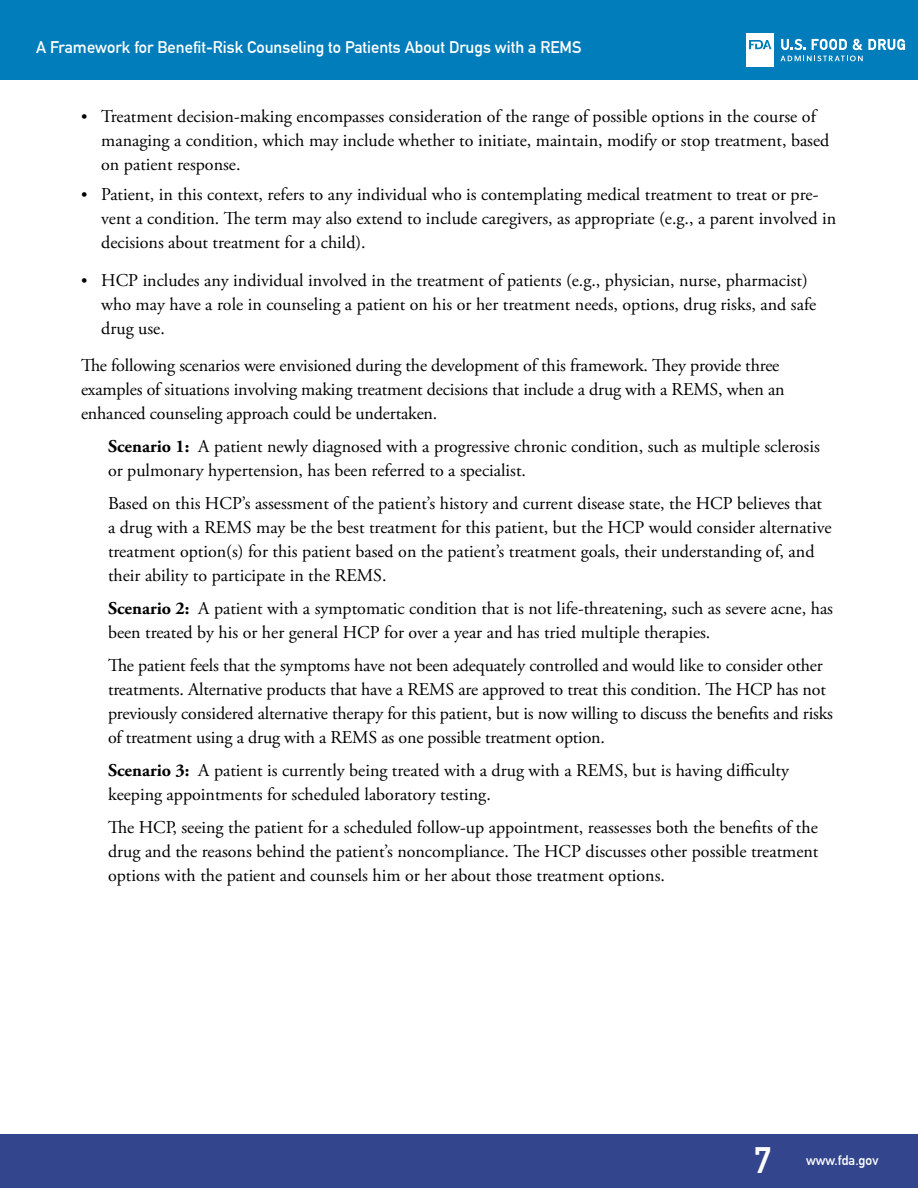
<style>
.page{position:relative;width:918px;height:1188px;background:#fff}
.page>*{position:absolute;margin:0;border:0;box-sizing:border-box;transform-origin:0 0}
.t1{font:700 36px "DIN Alternate";color:#fff}
.t2{font:18px/24px "Adobe Garamond Pro";color:#000}
.t3{font:700 16.5px "DIN Alternate";color:#fff}
.t4{font:700 13.5px "DIN Alternate";color:#fff}
.s1{font-size:16.5px}
.s2{font-weight:700}
</style>
<div class="page">
<div style="left:0;top:1134px;width:918px;height:54px;background:#33468d"></div>
<div style="left:0;top:0;width:918px;height:80px;background:#007dba"></div>
<svg style="left:780px;top:56px;width:83px;height:5px"></svg>
<svg style="left:812px;top:39px;width:35px;height:11px"></svg>
<svg style="left:853px;top:39px;width:52px;height:11px"></svg>
<svg style="left:781px;top:39px;width:24px;height:11px"></svg>
<div style="left:746px;top:34px;width:28px;height:33px;background:#fff"></div>
<svg style="left:749px;top:40px;width:23px;height:9px"></svg>
<p class="t3" style="left:36px;top:35px;width:547px">A Framework for Benefit-Risk Counseling to Patients About Drugs with a REMS</p>
<p class="t2" style="left:101px;top:104px;width:730px;text-indent:-20px"><span class="s1">•</span> Treatment decision-making encompasses consideration of the range of possible options in the course of managing a condition, which may include whether to initiate, maintain, modify or stop treatment, based on patient response.</p>
<p class="t2" style="left:101px;top:183px;width:736px;text-indent:-20px"><span class="s1">•</span> Patient, in this context, refers to any individual who is contemplating medical treatment to treat or pre&shy;vent a condition. The term may also extend to include caregivers, as appropriate (e.g., a parent involved in decisions about treatment for a child).</p>
<p class="t2" style="left:101px;top:269px;width:717px;text-indent:-20px"><span class="s1">•</span> HCP includes any individual involved in the treatment of patients (e.g., physician, nurse, pharmacist) who may have a role in counseling a patient on his or her treatment needs, options, drug risks, and safe drug use.</p>
<p class="t2" style="left:81px;top:354px;width:705px">The following scenarios were envisioned during the development of this framework. They provide three examples of situations involving making treatment decisions that include a drug with a REMS, when an enhanced counseling approach could be undertaken.</p>
<p class="t2" style="left:108px;top:435px;width:713px"><span class="s2">Scenario 1:</span> A patient newly diagnosed with a progressive chronic condition, such as multiple sclerosis or pulmonary hypertension, has been referred to a specialist.</p>
<p class="t2" style="left:108px;top:492px;width:725px">Based on this HCP’s assessment of the patient’s history and current disease state, the HCP believes that a drug with a REMS may be the best treatment for this patient, but the HCP would consider alternative treatment option(s) for this patient based on the patient’s treatment goals, their understanding of, and their ability to participate in the REMS.</p>
<p class="t2" style="left:108px;top:597px;width:727px"><span class="s2">Scenario 2:</span> A patient with a symptomatic condition that is not life-threatening, such as severe acne, has been treated by his or her general HCP for over a year and has tried multiple therapies.</p>
<p class="t2" style="left:108px;top:654px;width:727px">The patient feels that the symptoms have not been adequately controlled and would like to consider other treatments. Alternative products that have a REMS are approved to treat this condition. The HCP has not previously considered alternative therapy for this patient, but is now willing to discuss the benefits and risks of treatment using a drug with a REMS as one possible treatment option.</p>
<p class="t2" style="left:108px;top:759px;width:682px"><span class="s2">Scenario 3:</span> A patient is currently being treated with a drug with a REMS, but is having difficulty keeping appointments for scheduled laboratory testing.</p>
<p class="t2" style="left:108px;top:816px;width:712px;text-align:justify">The HCP, seeing the patient for a scheduled follow-up appointment, reassesses both the benefits of the drug and the reasons behind the patient’s noncompliance. The HCP discusses other possible treatment options with the patient and counsels him or her about those treatment options.</p>
<h1 class="t1" style="left:754px;top:1133px;width:19px">7</h1>
<p class="t4" style="left:806px;top:1150px;width:74px">www.fda.gov</p>
</div>
